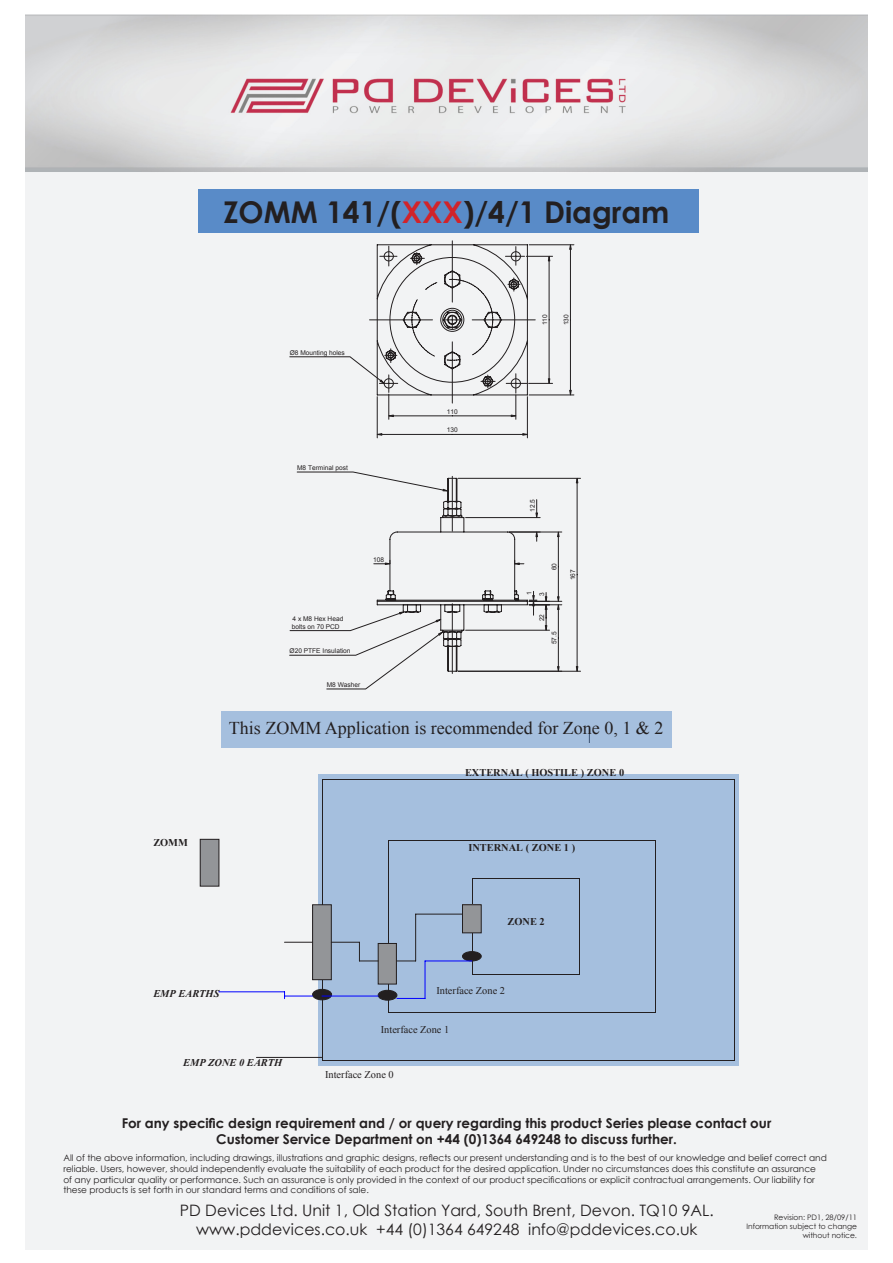
<style>
.page{position:relative;width:893px;height:1263px;background:#fff}
.page>*{position:absolute;margin:0;border:0;box-sizing:border-box;transform-origin:0 0}
.t1{font:700 30px "Century Gothic";color:#231f20}
.t2{font:18px "Times New Roman";color:#231f20}
.t3{font:15.75px "Century Gothic";color:#231f20}
.t4{font:700 13.5px "Century Gothic";color:#231f20}
.t5{font:700 10.35px "Times New Roman";color:#231f20}
.t6{font:10.35px "Times New Roman";color:#231f20}
.t7{font:italic 700 10.35px "Times New Roman";color:#231f20}
.t8{font:9px/10.8px "Century Gothic";color:#231f20}
.t9{font:7.5px/9px "Century Gothic";color:#231f20;text-align:right}
.t10{font:6.6px/12.6px "Arial";color:#231f20}
.s1{color:#d1232a}
</style>
<div class="page">
<div style="left:25px;top:173px;width:843px;height:1076px;background:#f2f3f4"></div>
<img style="left:25px;top:15px;width:843px;height:158px">
<svg style="left:535px;top:244px;width:46px;height:428px"></svg>
<svg style="left:369px;top:241px;width:166px;height:433px"></svg>
<hr style="left:549px;top:261px;width:1px;height:59px;background:#231f20">
<svg style="left:550px;top:378px;width:3px;height:6px"></svg>
<svg style="left:526px;top:256px;width:27px;height:5px"></svg>
<hr style="left:570px;top:249px;width:1px;height:71px;background:#231f20">
<hr style="left:570px;top:320px;width:1px;height:70px;background:#231f20">
<hr style="left:529px;top:245px;width:45px;height:1px;background:#231f20">
<hr style="left:529px;top:395px;width:45px;height:1px;background:#231f20">
<svg style="left:569px;top:390px;width:3px;height:5px"></svg>
<svg style="left:569px;top:244px;width:3px;height:6px"></svg>
<hr style="left:393px;top:416px;width:59px;height:1px;background:#231f20">
<svg style="left:388px;top:394px;width:6px;height:25px"></svg>
<hr style="left:382px;top:434px;width:70px;height:1px;background:#231f20">
<hr style="left:377px;top:397px;width:1px;height:41px;background:#231f20">
<svg style="left:377px;top:433px;width:5px;height:3px"></svg>
<svg style="left:289px;top:356px;width:96px;height:28px"></svg>
<hr style="left:558px;top:537px;width:1px;height:30px;background:#231f20">
<hr style="left:558px;top:567px;width:1px;height:30px;background:#231f20">
<hr style="left:509px;top:532px;width:53px;height:1px;background:#231f20">
<hr style="left:529px;top:601px;width:33px;height:1px;background:#231f20">
<svg style="left:557px;top:531px;width:3px;height:6px"></svg>
<svg style="left:374px;top:560px;width:17px;height:5px"></svg>
<svg style="left:297px;top:472px;width:106px;height:19px"></svg>
<svg style="left:289px;top:611px;width:154px;height:78px"></svg>
<svg style="left:403px;top:308px;width:147px;height:323px"></svg>
<svg style="left:529px;top:591px;width:20px;height:28px"></svg>
<svg style="left:545px;top:625px;width:2px;height:6px"></svg>
<hr style="left:529px;top:604px;width:33px;height:1px;background:#231f20">
<svg style="left:557px;top:596px;width:3px;height:75px"></svg>
<hr style="left:466px;top:517px;width:74px;height:1px;background:#231f20">
<hr style="left:509px;top:532px;width:31px;height:1px;background:#231f20">
<svg style="left:535px;top:500px;width:3px;height:18px"></svg>
<svg style="left:535px;top:531px;width:3px;height:10px"></svg>
<hr style="left:577px;top:483px;width:1px;height:92px;background:#231f20">
<hr style="left:577px;top:575px;width:1px;height:92px;background:#231f20">
<hr style="left:458px;top:478px;width:122px;height:1px;background:#231f20">
<hr style="left:458px;top:671px;width:122px;height:1px;background:#231f20">
<div style="left:198px;top:189px;width:500px;height:44px;background:#598bc8"></div>
<div style="left:221px;top:711px;width:450px;height:36px;background:#a5bfde"></div>
<div style="left:319px;top:774px;width:420px;height:292px;background:#a5bfde"></div>
<hr style="left:473px;top:878px;width:106px;height:1px;background:#231f20">
<hr style="left:472px;top:879px;width:1px;height:95px;background:#231f20">
<hr style="left:473px;top:974px;width:106px;height:1px;background:#231f20">
<hr style="left:579px;top:879px;width:1px;height:95px;background:#231f20">
<hr style="left:388px;top:840px;width:268px;height:1px;background:#231f20">
<hr style="left:388px;top:841px;width:1px;height:172px;background:#231f20">
<hr style="left:388px;top:1013px;width:268px;height:1px;background:#231f20">
<hr style="left:656px;top:841px;width:1px;height:172px;background:#231f20">
<hr style="left:322px;top:779px;width:412px;height:1px;background:#231f20">
<hr style="left:322px;top:779px;width:1px;height:281px;background:#231f20">
<hr style="left:322px;top:1060px;width:412px;height:1px;background:#231f20">
<hr style="left:734px;top:779px;width:1px;height:281px;background:#231f20">
<div style="left:462px;top:905px;width:19px;height:28px;background:#939598"></div>
<div style="left:462px;top:904px;width:20px;height:29px;border:1px solid #231f20"></div>
<div style="left:378px;top:943px;width:18px;height:41px;background:#939598"></div>
<div style="left:378px;top:943px;width:19px;height:41px;border:1px solid #231f20"></div>
<div style="left:313px;top:905px;width:18px;height:75px;background:#939598"></div>
<div style="left:312px;top:904px;width:20px;height:76px;border:1px solid #231f20"></div>
<div style="left:462px;top:951px;width:19px;height:10px;background:#231f20;border-radius:50%"></div>
<div style="left:462px;top:951px;width:20px;height:10px;border:1px solid #231f20;border-radius:50%"></div>
<div style="left:378px;top:990px;width:19px;height:10px;background:#231f20;border-radius:50%"></div>
<div style="left:378px;top:990px;width:19px;height:10px;border:1px solid #231f20;border-radius:50%"></div>
<div style="left:313px;top:989px;width:19px;height:11px;background:#231f20;border-radius:50%"></div>
<div style="left:312px;top:989px;width:20px;height:11px;border:1px solid #231f20;border-radius:50%"></div>
<svg style="left:397px;top:998px;width:28px;height:1px"></svg>
<hr style="left:425px;top:961px;width:1px;height:37px;background:#00f">
<hr style="left:425px;top:960px;width:47px;height:1px;background:#00f">
<svg style="left:397px;top:960px;width:18px;height:1px"></svg>
<hr style="left:415px;top:914px;width:1px;height:47px;background:#231f20">
<hr style="left:416px;top:914px;width:46px;height:1px;background:#231f20">
<hr style="left:322px;top:996px;width:56px;height:1px;background:#00f">
<svg style="left:331px;top:942px;width:47px;height:19px"></svg>
<svg style="left:284px;top:942px;width:29px;height:1px"></svg>
<svg style="left:284px;top:992px;width:29px;height:7px"></svg>
<hr style="left:219px;top:991px;width:66px;height:1px;background:#00f">
<hr style="left:256px;top:1057px;width:66px;height:1px;background:#231f20">
<div style="left:200px;top:839px;width:19px;height:47px;background:#939598"></div>
<div style="left:200px;top:839px;width:19px;height:47px;border:1px solid #231f20"></div>
<p class="t1" style="left:224px;top:189px;width:447px">ZOMM 141/(<span class="s1">XXX</span>)/4/1 Diagram</p>
<p class="t10" style="left:290px;top:346px;width:57px">Ø8 Mounting holes</p>
<p class="t10" style="left:297px;top:461px;width:52px">M8 Terminal post</p>
<p class="t10" style="left:373px;top:553px;width:12px">108</p>
<p class="t10" style="left:447px;top:405px;width:12px">110</p>
<p class="t10" style="left:447px;top:424px;width:12px">130</p>
<p class="t10" style="left:539px;top:325px;width:12px;rotate:-90deg">110</p>
<p class="t10" style="left:560px;top:325px;width:12px;rotate:-90deg">130</p>
<p class="t10" style="left:526px;top:512px;width:14px;rotate:-90deg">12.5</p>
<p class="t10" style="left:548px;top:570px;width:9px;rotate:-90deg">60</p>
<p class="t10" style="left:523px;top:596px;width:6px;rotate:-90deg">1<br>3</p>
<p class="t10" style="left:567px;top:580px;width:12px;rotate:-90deg">167</p>
<p class="t10" style="left:292px;top:615px;width:53px;line-height:7.8px">4 x M8 Hex Head bolts on 70 PCD</p>
<p class="t10" style="left:536px;top:621px;width:9px;rotate:-90deg">22</p>
<p class="t10" style="left:290px;top:645px;width:63px">Ø20 PTFE Insulation</p>
<p class="t10" style="left:327px;top:678px;width:35px">M8 Washer</p>
<p class="t10" style="left:548px;top:644px;width:14px;rotate:-90deg">57.5</p>
<p class="t5" style="left:153px;top:835px;width:36px">ZOMM</p>
<p class="t2" style="left:229px;top:716px;width:436px">This ZOMM Application is recommended for Zone 0, 1 &amp; 2</p>
<p class="t5" style="left:465px;top:766px;width:161px">EXTERNAL ( HOSTILE ) ZONE 0</p>
<p class="t5" style="left:468px;top:840px;width:108px">INTERNAL ( ZONE 1 )</p>
<p class="t7" style="left:153px;top:986px;width:68px">EMP EARTHS</p>
<p class="t5" style="left:507px;top:914px;width:39px">ZONE 2</p>
<p class="t6" style="left:436px;top:984px;width:70px">Interface Zone 2</p>
<p class="t6" style="left:381px;top:1022px;width:70px">Interface Zone 1</p>
<p class="t7" style="left:183px;top:1055px;width:101px">EMP ZONE 0 EARTH</p>
<p class="t6" style="left:325px;top:1067px;width:70px">Interface Zone 0</p>
<p class="t4" style="left:122px;top:1112px;width:651px">For any specific design requirement and / or query regarding this product Series please contact our</p>
<p class="t4" style="left:216px;top:1129px;width:462px">Customer Service Department on +44 (0)1364 649248 to discuss further.</p>
<p class="t8" style="left:63px;top:1152px;width:765px">All of the above information, including drawings, illustrations and graphic designs, reflects our present understanding and is to the best of our knowledge and belief correct and reliable. Users, however, should independently evaluate the suitability of each product for the desired application. Under no circumstances does this constitute an assurance of any particular quality or performance. Such an assurance is only provided in the context of our product specifications or explicit contractual arrangements. Our liability for these products is set forth in our standard terms and conditions of sale.</p>
<p class="t3" style="left:180px;top:1199px;width:535px">PD Devices Ltd. Unit 1, Old Station Yard, South Brent, Devon. TQ10 9AL.</p>
<p class="t3" style="left:196px;top:1218px;width:503px">www.pddevices.co.uk +44 (0)1364 649248 info@pddevices.co.uk</p>
<p class="t9" style="left:774px;top:1212px;width:84px">Revision: PD1, 28/09/11</p>
<p class="t9" style="left:746px;top:1221px;width:112px">Information subject to change without notice.</p>
</div>
